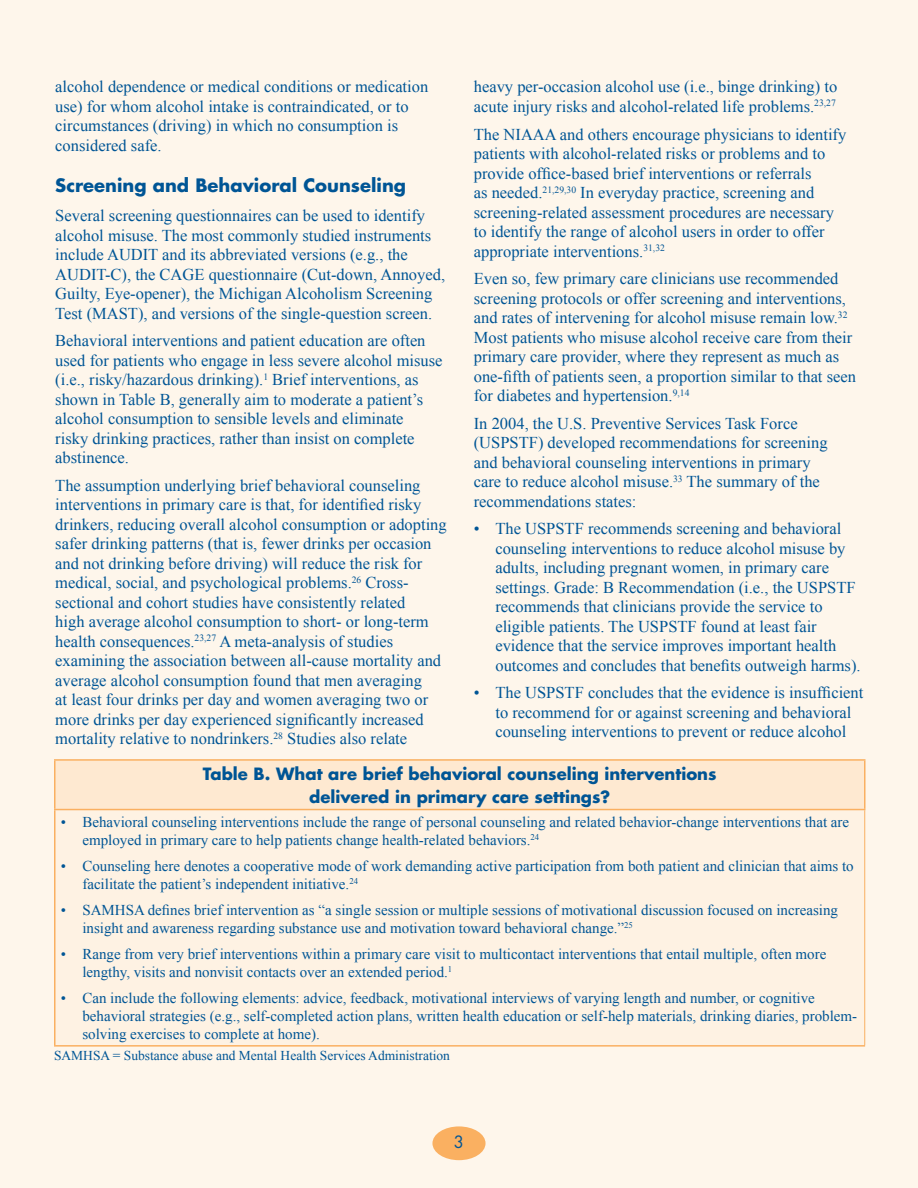
<style>
.page{position:relative;width:918px;height:1188px;background:#fef6eb}
.page>*{position:absolute;margin:0;border:0;box-sizing:border-box;transform-origin:0 0}
.Head_Level_1{font:700 18px "Futura Std";color:#005595}
.Text{font:16.5px/19.5px "Times New Roman";color:#005595}
.Bullet{font:16.5px/19.5px "Times New Roman";color:#005595}
.Table_Head{font:700 16.5px/22.5px "Futura Std";color:#005595;text-align:center}
.t1{font:16.5px "Futura Std";color:#005595}
.Table_bullet{font:15px/18px "Times New Roman";color:#005595}
.Text-2{font:13.5px "Times New Roman";color:#005595}
</style>
<div class="page">
<div style="left:432px;top:1126px;width:54px;height:34px;background:#fab061;border-radius:50%"></div>
<div style="left:55px;top:760px;width:810px;height:50px;background:#fee9d1"></div>
<div style="left:55px;top:810px;width:810px;height:236px;background:#fef2e3"></div>
<hr style="left:864px;top:761px;width:2px;height:48px;background:#fab061">
<hr style="left:54px;top:759px;width:812px;height:2px;background:#fab061">
<hr style="left:54px;top:761px;width:2px;height:48px;background:#fab061">
<hr style="left:864px;top:810px;width:1px;height:235px;background:#fab061">
<hr style="left:54px;top:809px;width:812px;height:1px;background:#fab061">
<hr style="left:54px;top:810px;width:2px;height:235px;background:#fab061">
<hr style="left:54px;top:1045px;width:811px;height:2px;background:#fab061">
<p class="Text" style="left:474px;top:77px;width:365px">heavy per-occasion alcohol use (i.e., binge drinking) to acute injury risks and alcohol-related life problems.<sup>23,27</sup></p>
<p class="Text" style="left:474px;top:124px;width:374px">The NIAAA and others encourage physicians to identify patients with alcohol-related risks or problems and to provide office-based brief interventions or referrals<br>as needed.<sup>21,29,30</sup> In everyday practice, screening and screening-related assessment procedures are necessary to identify the range of alcohol users in order to offer appropriate interventions.<sup>31,32</sup></p>
<p class="Text" style="left:474px;top:269px;width:384px">Even so, few primary care clinicians use recommended screening protocols or offer screening and interventions, and rates of intervening for alcohol misuse remain low.<sup>32<br></sup>Most patients who misuse alcohol receive care from their primary care provider, where they represent as much as one-fifth of patients seen, a proportion similar to that seen for diabetes and hypertension.<sup>9,14</sup></p>
<p class="Text" style="left:474px;top:413px;width:355px">In 2004, the U.S. Preventive Services Task Force (USPSTF) developed recommendations for screening and behavioral counseling interventions in primary care to reduce alcohol misuse.<sup>33</sup> The summary of the recommendations states:</p>
<p class="Bullet" style="left:495px;top:519px;width:367px;text-indent:-22px">• The USPSTF recommends screening and behavioral counseling interventions to reduce alcohol misuse by adults, including pregnant women, in primary care settings. Grade: B Recommendation (i.e., the USPSTF recommends that clinicians provide the service to eligible patients. The USPSTF found at least fair evidence that the service improves important health outcomes and concludes that benefits outweigh harms).</p>
<p class="Bullet" style="left:474px;top:683px;width:391px;text-align:center">• The USPSTF concludes that the evidence is insufficient to recommend for or against screening and behavioral counseling interventions to prevent or reduce alcohol</p>
<p class="Table_Head" style="left:203px;top:763px;width:515px">Table B. What are brief behavioral counseling interventions delivered in primary care settings?</p>
<p class="Table_bullet" style="left:82px;top:812px;width:768px;text-indent:-22px">• Behavioral counseling interventions include the range of personal counseling and related behavior-change interventions that are employed in primary care to help patients change health-related behaviors.<sup>24</sup></p>
<p class="Table_bullet" style="left:82px;top:857px;width:773px;text-indent:-22px">• Counseling here denotes a cooperative mode of work demanding active participation from both patient and clinician that aims to facilitate the patient’s independent initiative.<sup>24</sup></p>
<p class="Table_bullet" style="left:82px;top:901px;width:757px;text-indent:-22px">• SAMHSA defines brief intervention as “a single session or multiple sessions of motivational discussion focused on increasing insight and awareness regarding substance use and motivation toward behavioral change.”<sup>25</sup></p>
<p class="Table_bullet" style="left:82px;top:945px;width:746px;text-indent:-22px">• Range from very brief interventions within a primary care visit to multicontact interventions that entail multiple, often more lengthy, visits and nonvisit contacts over an extended period.<sup>1</sup></p>
<p class="Table_bullet" style="left:82px;top:989px;width:776px;text-indent:-22px">• Can include the following elements: advice, feedback, motivational interviews of varying length and number, or cognitive behavioral strategies (e.g., self-completed action plans, written health education or self-help materials, drinking diaries, problem&shy;solving exercises to complete at home).</p>
<p class="Text-2" style="left:54px;top:1047px;width:398px">SAMHSA = Substance abuse and Mental Health Services Administration</p>
<p class="Text" style="left:55px;top:77px;width:375px">alcohol dependence or medical conditions or medication use) for whom alcohol intake is contraindicated, or to circumstances (driving) in which no consumption is considered safe.</p>
<p class="Head_Level_1" style="left:55px;top:174px;width:352px">Screening and Behavioral Counseling</p>
<p class="Text" style="left:55px;top:206px;width:391px">Several screening questionnaires can be used to identify alcohol misuse. The most commonly studied instruments include AUDIT and its abbreviated versions (e.g., the AUDIT-C), the CAGE questionnaire (Cut-down, Annoyed, Guilty, Eye-opener), the Michigan Alcoholism Screening Test (MAST), and versions of the single-question screen.</p>
<p class="Text" style="left:55px;top:331px;width:389px">Behavioral interventions and patient education are often used for patients who engage in less severe alcohol misuse (i.e., risky/hazardous drinking).<sup>1</sup> Brief interventions, as shown in Table B, generally aim to moderate a patient’s alcohol consumption to sensible levels and eliminate<br>risky drinking practices, rather than insist on complete abstinence.</p>
<p class="Text" style="left:55px;top:475px;width:393px">The assumption underlying brief behavioral counseling interventions in primary care is that, for identified risky drinkers, reducing overall alcohol consumption or adopting safer drinking patterns (that is, fewer drinks per occasion and not drinking before driving) will reduce the risk for medical, social, and psychological problems.<sup>26</sup> Cross&shy;sectional and cohort studies have consistently related<br>high average alcohol consumption to short- or long-term health consequences.<sup>23,27</sup> A meta-analysis of studies examining the association between all-cause mortality and average alcohol consumption found that men averaging<br>at least four drinks per day and women averaging two or more drinks per day experienced significantly increased mortality relative to nondrinkers.<sup>28</sup> Studies also relate</p>
<p class="t1" style="left:454px;top:1131px;width:12px">3</p>
</div>
